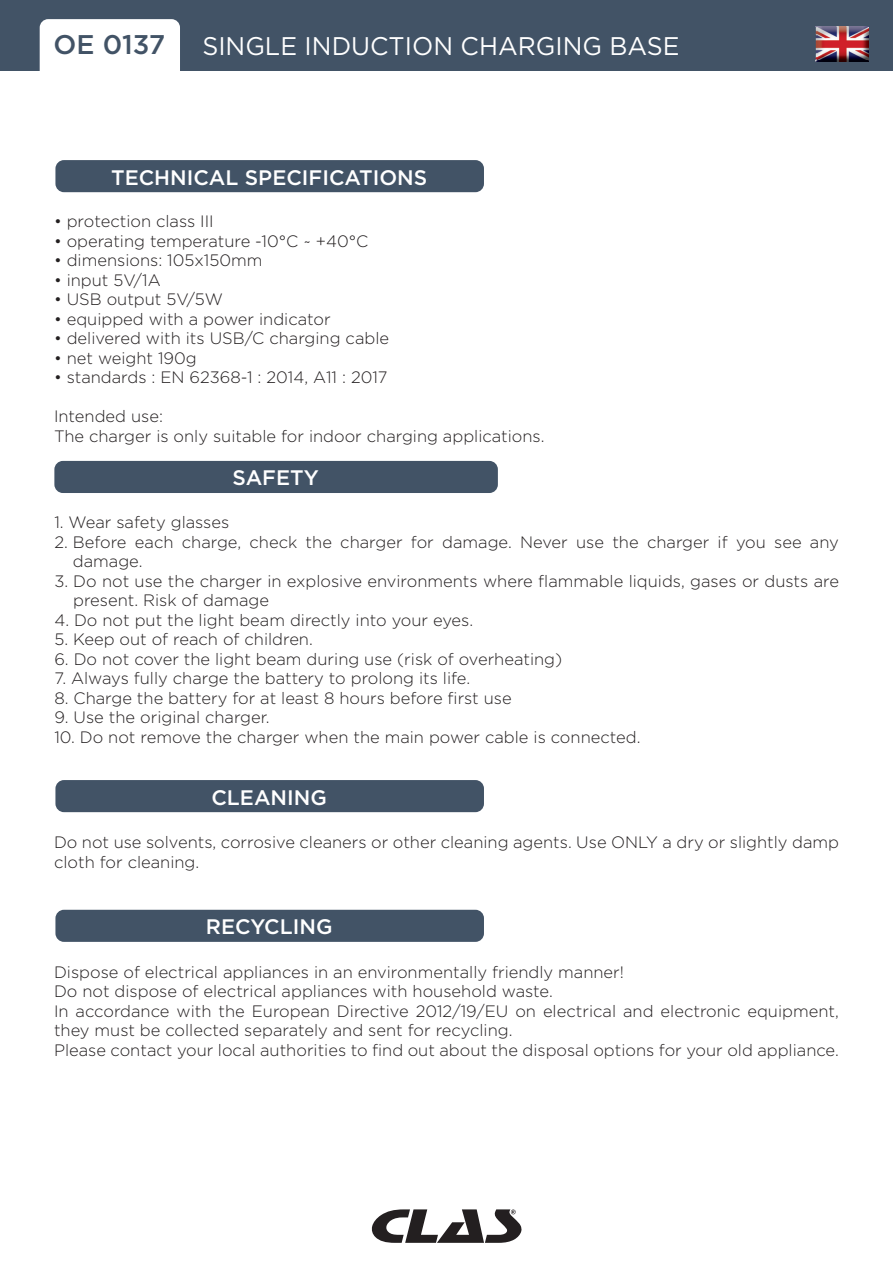
<style>
.page{position:relative;width:893px;height:1263px;background:#fff}
.page>*{position:absolute;margin:0;border:0;box-sizing:border-box;transform-origin:0 0}
.t1{font:500 27px "Gotham";letter-spacing:-.005em;color:#425366}
.t2{font:25.5px "Gotham";color:#fff}
.t3{font:500 21px "Gotham";color:#fff}
.t4{font:300 16.5px/19.5px "Gotham";color:#231f20}
</style>
<div class="page">
<div style="left:0;top:0;width:893px;height:71px;background:#425366"></div>
<div style="left:40px;top:19px;width:140px;height:70px;background:#fff;border-radius:9px"></div>
<svg style="left:371px;top:1209px;width:151px;height:34px"></svg>
<img style="left:816px;top:26px;width:53px;height:35px">
<div style="left:55px;top:160px;width:429px;height:32px;background:#425366;border-radius:9px"></div>
<div style="left:54px;top:461px;width:444px;height:32px;background:#425366;border-radius:9px"></div>
<div style="left:55px;top:780px;width:429px;height:32px;background:#425366;border-radius:9px"></div>
<div style="left:55px;top:910px;width:429px;height:32px;background:#425366;border-radius:9px"></div>
<h1 class="t1" style="left:54px;top:27px;width:113px">OE 0137</h1>
<h2 class="t2" style="left:202px;top:30px;width:479px">SINGLE INDUCTION CHARGING BASE</h2>
<p class="t3" style="left:111px;top:163px;width:318px">TECHNICAL SPECIFICATIONS</p>
<p class="t4" style="left:54px;top:211px;width:161px">• protection class III</p>
<p class="t4" style="left:54px;top:231px;width:316px">• operating temperature -10°C ~ +40°C</p>
<p class="t4" style="left:54px;top:250px;width:210px">• dimensions: 105x150mm</p>
<p class="t4" style="left:54px;top:270px;width:108px">• input 5V/1A</p>
<p class="t4" style="left:54px;top:289px;width:170px">• USB output 5V/5W</p>
<p class="t4" style="left:54px;top:309px;width:278px">• equipped with a power indicator</p>
<p class="t4" style="left:54px;top:328px;width:337px">• delivered with its USB/C charging cable</p>
<p class="t4" style="left:54px;top:348px;width:144px">• net weight 190g</p>
<p class="t4" style="left:54px;top:367px;width:335px">• standards : EN 62368-1 : 2014, A11 : 2017</p>
<p class="t4" style="left:54px;top:406px;width:492px">Intended use:<br>The charger is only suitable for indoor charging applications.</p>
<p class="t3" style="left:233px;top:464px;width:88px">SAFETY</p>
<p class="t4" style="left:54px;top:512px;width:176px">1. Wear safety glasses</p>
<p class="t4" style="left:73px;top:532px;width:768px;text-indent:-18px">2. Before each charge, check the charger for damage. Never use the charger if you see any damage.</p>
<p class="t4" style="left:73px;top:571px;width:767px;text-indent:-19px">3. Do not use the charger in explosive environments where flammable liquids, gases or dusts are present. Risk of damage</p>
<p class="t4" style="left:54px;top:610px;width:420px">4. Do not put the light beam directly into your eyes.</p>
<p class="t4" style="left:54px;top:629px;width:260px">5. Keep out of reach of children.</p>
<p class="t4" style="left:54px;top:649px;width:509px">6. Do not cover the light beam during use (risk of overheating)</p>
<p class="t4" style="left:54px;top:668px;width:417px">7. Always fully charge the battery to prolong its life.</p>
<p class="t4" style="left:54px;top:688px;width:459px">8. Charge the battery for at least 8 hours before first use</p>
<p class="t4" style="left:54px;top:707px;width:217px">9. Use the original charger.</p>
<p class="t4" style="left:54px;top:727px;width:588px">10. Do not remove the charger when the main power cable is connected.</p>
<p class="t3" style="left:211px;top:783px;width:117px">CLEANING</p>
<p class="t4" style="left:54px;top:832px;width:786px">Do not use solvents, corrosive cleaners or other cleaning agents. Use ONLY a dry or slightly damp cloth for cleaning.</p>
<p class="t3" style="left:206px;top:913px;width:128px">RECYCLING</p>
<p class="t4" style="left:54px;top:962px;width:786px">Dispose of electrical appliances in an environmentally friendly manner!<br>Do not dispose of electrical appliances with household waste.<br>In accordance with the European Directive 2012/19/EU on electrical and electronic equipment, they must be collected separately and sent for recycling.<br>Please contact your local authorities to find out about the disposal options for your old appliance.</p>
</div>
